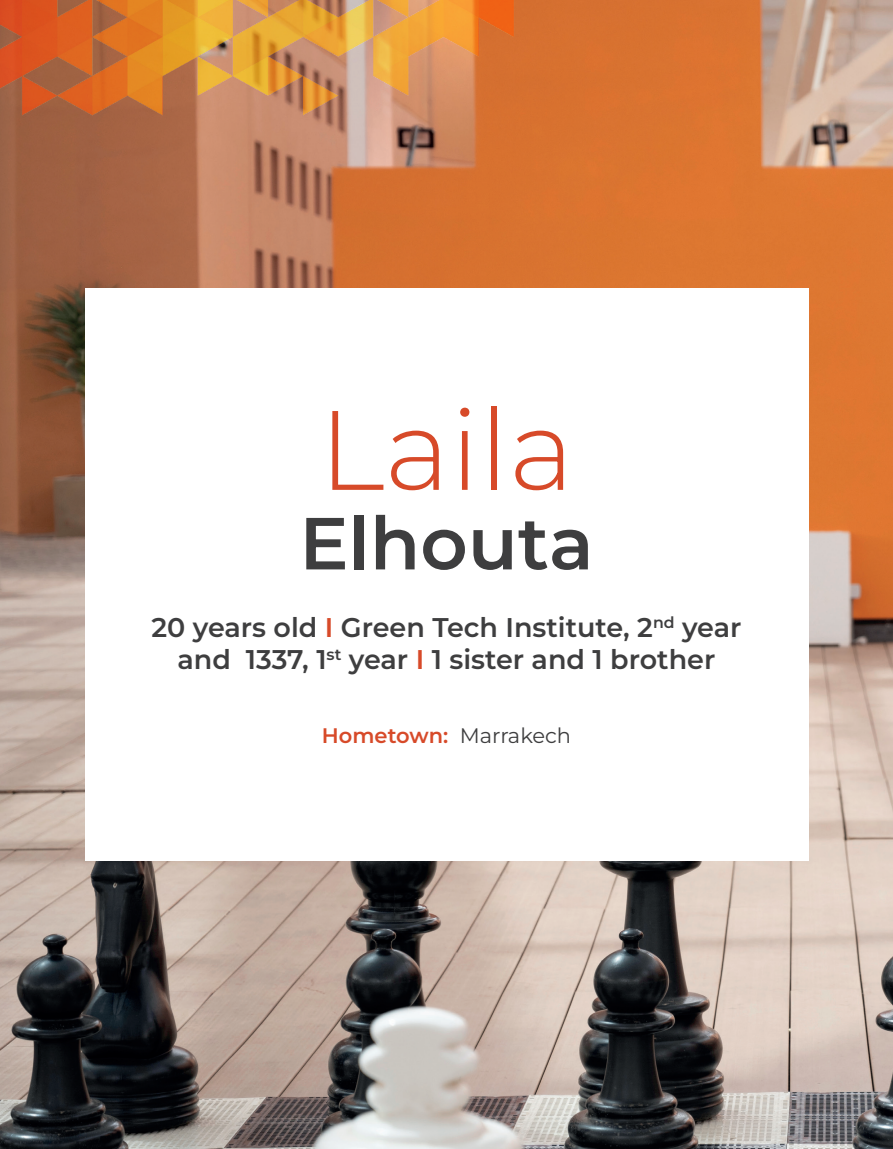
<style>
.page{position:relative;width:893px;height:1149px;background:#fff}
.page>*{position:absolute;margin:0;border:0;box-sizing:border-box;transform-origin:0 0}
.t1{font:300 112.5px "Montserrat";color:#d74a29}
.t2{font:600 73.5px "Montserrat";color:#3e3e3f}
.t3{font:600 27px/32.4px "Montserrat";color:#3e3e3f;text-align:center}
.t4{font:600 21px "Montserrat";color:#d74a29}
.s1{color:#d74a29}
.s2{font-weight:400;color:#3e3e3f}
</style>
<div class="page">
<img style="left:0;top:0;width:893px;height:1148px">
<img style="left:0;top:0;width:549px;height:170px">
<div style="left:85px;top:288px;width:723px;height:572px;background:#fff"></div>
<h1 class="t1" style="left:319px;top:375px;width:257px">Laila</h1>
<h2 class="t2" style="left:299px;top:494px;width:296px">Elhouta</h2>
<p class="t3" style="left:152px;top:610px;width:591px">20 years old <span class="s1">I</span> Green Tech Institute, 2<sup>nd</sup> year and 1337, 1<sup>st</sup> year <span class="s1">I</span> 1 sister and 1 brother</p>
<p class="t4" style="left:322px;top:721px;width:251px">Hometown: <span class="s2">Marrakech</span></p>
</div>
